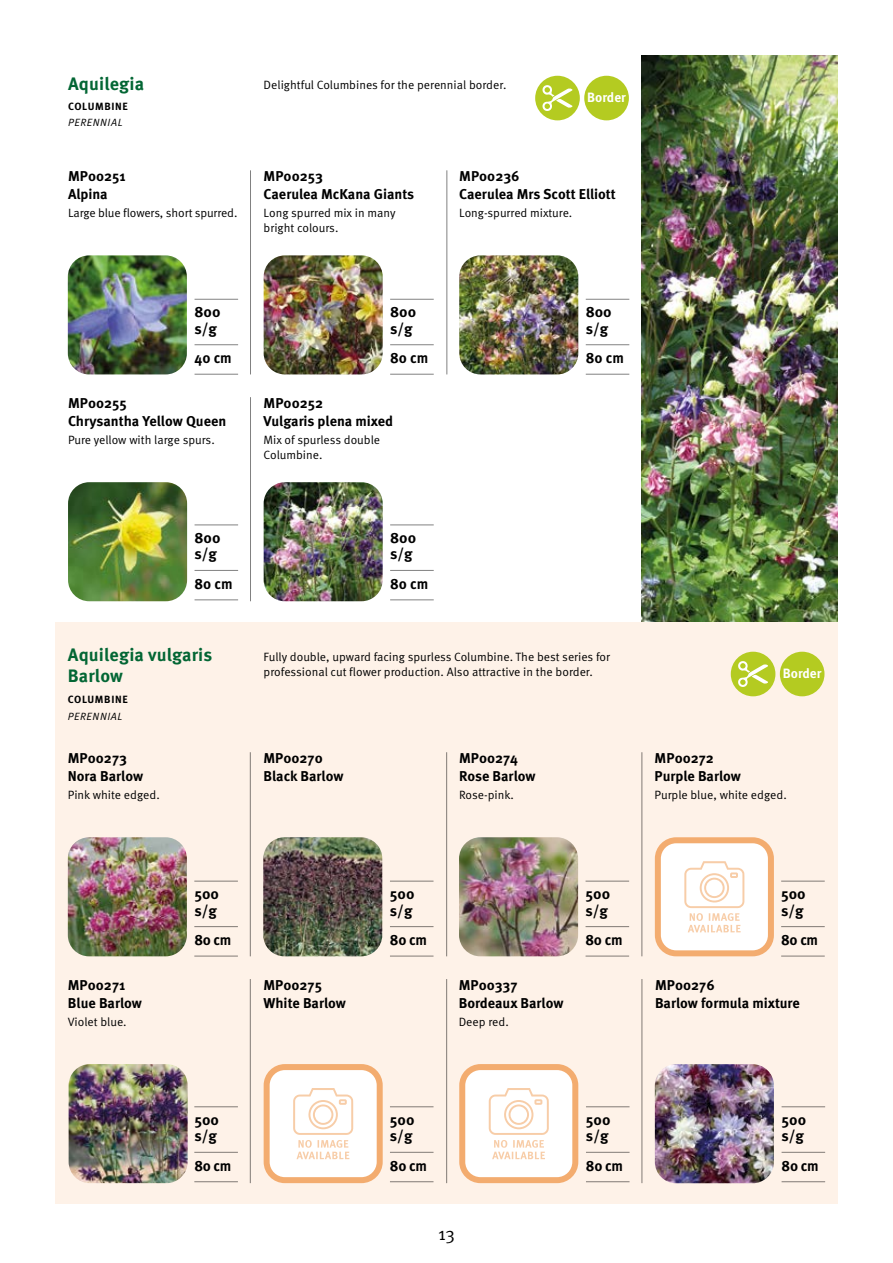
<style>
.page{position:relative;width:893px;height:1263px;background:#fff}
.page>*{position:absolute;margin:0;border:0;box-sizing:border-box;transform-origin:0 0}
.t1{font:700 18px/21px "Meta Pro";letter-spacing:.01em;color:#036634}
.t2{font:18px "Meta Pro Norm";color:#000}
.t3{font:700 15px/16.5px "Meta Pro";letter-spacing:-.01em;color:#000}
.t4{font:700 15px "Meta Pro";letter-spacing:-.01em;color:#000;scale:.96 1}
.t5{font:700 14.25px/18px "Meta Pro";color:#000}
.t6{font:700 13.5px "Meta Pro";color:#fff}
.t7{font:12px/15px "Meta Pro Norm";color:#000}
.t8{font:700 10.5px "Meta Pro";letter-spacing:.06em;color:#000}
.t9{font:10.5px "Meta Pro Norm Ita";letter-spacing:.06em;color:#000}
</style>
<div class="page">
<img style="left:264px;top:482px;width:119px;height:119px">
<img style="left:68px;top:482px;width:119px;height:119px">
<hr style="left:250px;top:397px;width:1px;height:204px;background:#000">
<img style="left:264px;top:255px;width:119px;height:119px">
<hr style="left:250px;top:170px;width:1px;height:204px;background:#000">
<hr style="left:446px;top:170px;width:1px;height:204px;background:#000">
<hr style="left:195px;top:344px;width:43px;height:1px;background:#000">
<hr style="left:195px;top:299px;width:43px;height:1px;background:#000">
<hr style="left:195px;top:374px;width:43px;height:1px;background:#000">
<hr style="left:586px;top:344px;width:43px;height:1px;background:#000">
<hr style="left:586px;top:299px;width:43px;height:1px;background:#000">
<hr style="left:586px;top:374px;width:43px;height:1px;background:#000">
<hr style="left:390px;top:344px;width:44px;height:1px;background:#000">
<hr style="left:390px;top:299px;width:44px;height:1px;background:#000">
<hr style="left:390px;top:374px;width:44px;height:1px;background:#000">
<hr style="left:195px;top:570px;width:43px;height:1px;background:#000">
<hr style="left:195px;top:524px;width:43px;height:1px;background:#000">
<hr style="left:195px;top:599px;width:43px;height:1px;background:#000">
<hr style="left:390px;top:570px;width:44px;height:1px;background:#000">
<hr style="left:390px;top:524px;width:44px;height:1px;background:#000">
<hr style="left:390px;top:599px;width:44px;height:1px;background:#000">
<img style="left:641px;top:55px;width:197px;height:567px">
<img style="left:459px;top:255px;width:119px;height:119px">
<div style="left:584px;top:76px;width:45px;height:44px;background:#b4cb21;border-radius:50%"></div>
<div style="left:535px;top:76px;width:45px;height:44px;background:#b4cb21;border-radius:50%"></div>
<svg style="left:542px;top:85px;width:31px;height:26px"></svg>
<img style="left:68px;top:255px;width:119px;height:119px">
<div style="left:55px;top:622px;width:782px;height:581px;background:#fef2e8"></div>
<hr style="left:250px;top:979px;width:1px;height:204px;background:#000">
<hr style="left:446px;top:979px;width:1px;height:204px;background:#000">
<img style="left:459px;top:837px;width:119px;height:119px">
<img style="left:68px;top:837px;width:119px;height:119px">
<hr style="left:250px;top:752px;width:1px;height:204px;background:#000">
<hr style="left:446px;top:752px;width:1px;height:204px;background:#000">
<hr style="left:641px;top:752px;width:1px;height:204px;background:#000">
<hr style="left:194px;top:926px;width:44px;height:1px;background:#000">
<hr style="left:194px;top:881px;width:44px;height:1px;background:#000">
<hr style="left:194px;top:956px;width:44px;height:1px;background:#000">
<hr style="left:586px;top:926px;width:43px;height:1px;background:#000">
<hr style="left:586px;top:881px;width:43px;height:1px;background:#000">
<hr style="left:586px;top:956px;width:43px;height:1px;background:#000">
<hr style="left:390px;top:926px;width:43px;height:1px;background:#000">
<hr style="left:390px;top:881px;width:43px;height:1px;background:#000">
<hr style="left:390px;top:956px;width:43px;height:1px;background:#000">
<hr style="left:194px;top:1152px;width:44px;height:1px;background:#000">
<hr style="left:194px;top:1106px;width:44px;height:1px;background:#000">
<hr style="left:194px;top:1181px;width:44px;height:1px;background:#000">
<hr style="left:390px;top:1152px;width:43px;height:1px;background:#000">
<hr style="left:390px;top:1106px;width:43px;height:1px;background:#000">
<hr style="left:390px;top:1181px;width:43px;height:1px;background:#000">
<hr style="left:781px;top:926px;width:44px;height:1px;background:#000">
<hr style="left:781px;top:881px;width:44px;height:1px;background:#000">
<hr style="left:781px;top:956px;width:44px;height:1px;background:#000">
<hr style="left:642px;top:979px;width:1px;height:204px;background:#000">
<hr style="left:586px;top:1152px;width:43px;height:1px;background:#000">
<hr style="left:586px;top:1106px;width:43px;height:1px;background:#000">
<hr style="left:586px;top:1181px;width:43px;height:1px;background:#000">
<hr style="left:782px;top:1152px;width:43px;height:1px;background:#000">
<hr style="left:782px;top:1106px;width:43px;height:1px;background:#000">
<hr style="left:782px;top:1181px;width:43px;height:1px;background:#000">
<div style="left:780px;top:652px;width:44px;height:44px;background:#b4cb21;border-radius:50%"></div>
<div style="left:731px;top:652px;width:44px;height:44px;background:#b4cb21;border-radius:50%"></div>
<svg style="left:738px;top:661px;width:30px;height:26px"></svg>
<div style="left:658px;top:840px;width:113px;height:113px;background:#fff;border-radius:18px"></div>
<div style="left:655px;top:837px;width:119px;height:119px;border:6px solid #f3ac6f;border-radius:18px"></div>
<svg style="left:684px;top:861px;width:60px;height:71px"></svg>
<div style="left:462px;top:1067px;width:113px;height:113px;background:#fff;border-radius:18px"></div>
<div style="left:459px;top:1064px;width:119px;height:119px;border:6px solid #f3ac6f;border-radius:18px"></div>
<svg style="left:489px;top:1088px;width:60px;height:71px"></svg>
<div style="left:267px;top:1067px;width:113px;height:113px;background:#fff;border-radius:18px"></div>
<div style="left:264px;top:1064px;width:119px;height:119px;border:6px solid #f3ac6f;border-radius:18px"></div>
<svg style="left:293px;top:1088px;width:60px;height:71px"></svg>
<img style="left:263px;top:837px;width:119px;height:119px">
<img style="left:655px;top:1064px;width:119px;height:119px">
<img style="left:69px;top:1064px;width:119px;height:119px">
<h1 class="t1" style="left:68px;top:72px;width:78px">Aquilegia</h1>
<p class="t8" style="left:68px;top:98px;width:61px">COLUMBINE</p>
<p class="t9" style="left:68px;top:115px;width:56px">PERENNIAL</p>
<p class="t5" style="left:68px;top:166px;width:59px">MP00251<br>Alpina</p>
<p class="t7" style="left:68px;top:204px;width:171px">Large blue flowers, short spurred.</p>
<p class="t7" style="left:264px;top:76px;width:244px">Delightful Columbines for the perennial border.</p>
<p class="t6" style="left:587px;top:87px;width:40px">Border</p>
<p class="t5" style="left:264px;top:166px;width:152px">MP00253<br>Caerulea McKana Giants</p>
<p class="t7" style="left:264px;top:204px;width:133px">Long spurred mix in many bright colours.</p>
<p class="t5" style="left:459px;top:166px;width:158px">MP00236<br>Caerulea Mrs Scott Elliott</p>
<p class="t7" style="left:459px;top:204px;width:115px">Long-spurred mixture.</p>
<p class="t3" style="left:195px;top:303px;width:28px">800 s/g</p>
<p class="t3" style="left:390px;top:303px;width:28px">800 s/g</p>
<p class="t3" style="left:586px;top:303px;width:28px">800 s/g</p>
<p class="t4" style="left:195px;top:346px;width:40px">40 cm</p>
<p class="t4" style="left:390px;top:346px;width:41px">80 cm</p>
<p class="t4" style="left:586px;top:346px;width:41px">80 cm</p>
<p class="t5" style="left:68px;top:393px;width:160px">MP00255<br>Chrysantha Yellow Queen</p>
<p class="t7" style="left:68px;top:431px;width:148px">Pure yellow with large spurs.</p>
<p class="t5" style="left:264px;top:393px;width:131px">MP00252<br>Vulgaris plena mixed</p>
<p class="t7" style="left:264px;top:431px;width:118px">Mix of spurless double<br>Columbine.</p>
<p class="t3" style="left:195px;top:528px;width:28px">800 s/g</p>
<p class="t3" style="left:390px;top:528px;width:28px">800 s/g</p>
<p class="t4" style="left:195px;top:572px;width:41px">80 cm</p>
<p class="t4" style="left:390px;top:572px;width:41px">80 cm</p>
<h1 class="t1" style="left:68px;top:643px;width:146px">Aquilegia vulgaris<br>Barlow</h1>
<p class="t8" style="left:68px;top:691px;width:61px">COLUMBINE</p>
<p class="t9" style="left:68px;top:708px;width:56px">PERENNIAL</p>
<p class="t7" style="left:264px;top:648px;width:348px">Fully double, upward facing spurless Columbine. The best series for professional cut flower production. Also attractive in the border.</p>
<p class="t6" style="left:783px;top:663px;width:40px">Border</p>
<p class="t5" style="left:68px;top:748px;width:77px">MP00273<br>Nora Barlow</p>
<p class="t7" style="left:68px;top:786px;width:93px">Pink white edged.</p>
<p class="t5" style="left:263px;top:748px;width:82px">MP00270<br>Black Barlow</p>
<p class="t5" style="left:459px;top:748px;width:78px">MP00274<br>Rose Barlow</p>
<p class="t7" style="left:459px;top:786px;width:56px">Rose-pink.</p>
<p class="t5" style="left:655px;top:748px;width:88px">MP00272<br>Purple Barlow</p>
<p class="t7" style="left:655px;top:786px;width:134px">Purple blue, white edged.</p>
<p class="t5" style="left:68px;top:975px;width:76px">MP00271<br>Blue Barlow</p>
<p class="t7" style="left:68px;top:1013px;width:60px">Violet blue.</p>
<p class="t3" style="left:194px;top:885px;width:26px">500 s/g</p>
<p class="t3" style="left:390px;top:885px;width:26px">500 s/g</p>
<p class="t3" style="left:586px;top:885px;width:26px">500 s/g</p>
<p class="t3" style="left:781px;top:885px;width:26px">500 s/g</p>
<p class="t4" style="left:194px;top:928px;width:40px">80 cm</p>
<p class="t4" style="left:390px;top:928px;width:40px">80 cm</p>
<p class="t4" style="left:586px;top:928px;width:40px">80 cm</p>
<p class="t4" style="left:781px;top:928px;width:40px">80 cm</p>
<p class="t5" style="left:263px;top:975px;width:84px">MP00275<br>White Barlow</p>
<p class="t5" style="left:459px;top:975px;width:106px">MP00337<br>Bordeaux Barlow</p>
<p class="t7" style="left:459px;top:1013px;width:52px">Deep red.</p>
<p class="t5" style="left:655px;top:975px;width:146px">MP00276<br>Barlow formula mixture</p>
<p class="t3" style="left:194px;top:1110px;width:26px">500 s/g</p>
<p class="t3" style="left:390px;top:1110px;width:26px">500 s/g</p>
<p class="t3" style="left:586px;top:1110px;width:26px">500 s/g</p>
<p class="t3" style="left:782px;top:1110px;width:26px">500 s/g</p>
<p class="t4" style="left:194px;top:1154px;width:40px">80 cm</p>
<p class="t4" style="left:390px;top:1154px;width:40px">80 cm</p>
<p class="t4" style="left:586px;top:1154px;width:40px">80 cm</p>
<p class="t4" style="left:782px;top:1154px;width:40px">80 cm</p>
<h1 class="t2" style="left:438px;top:1220px;width:18px">13</h1>
</div>
